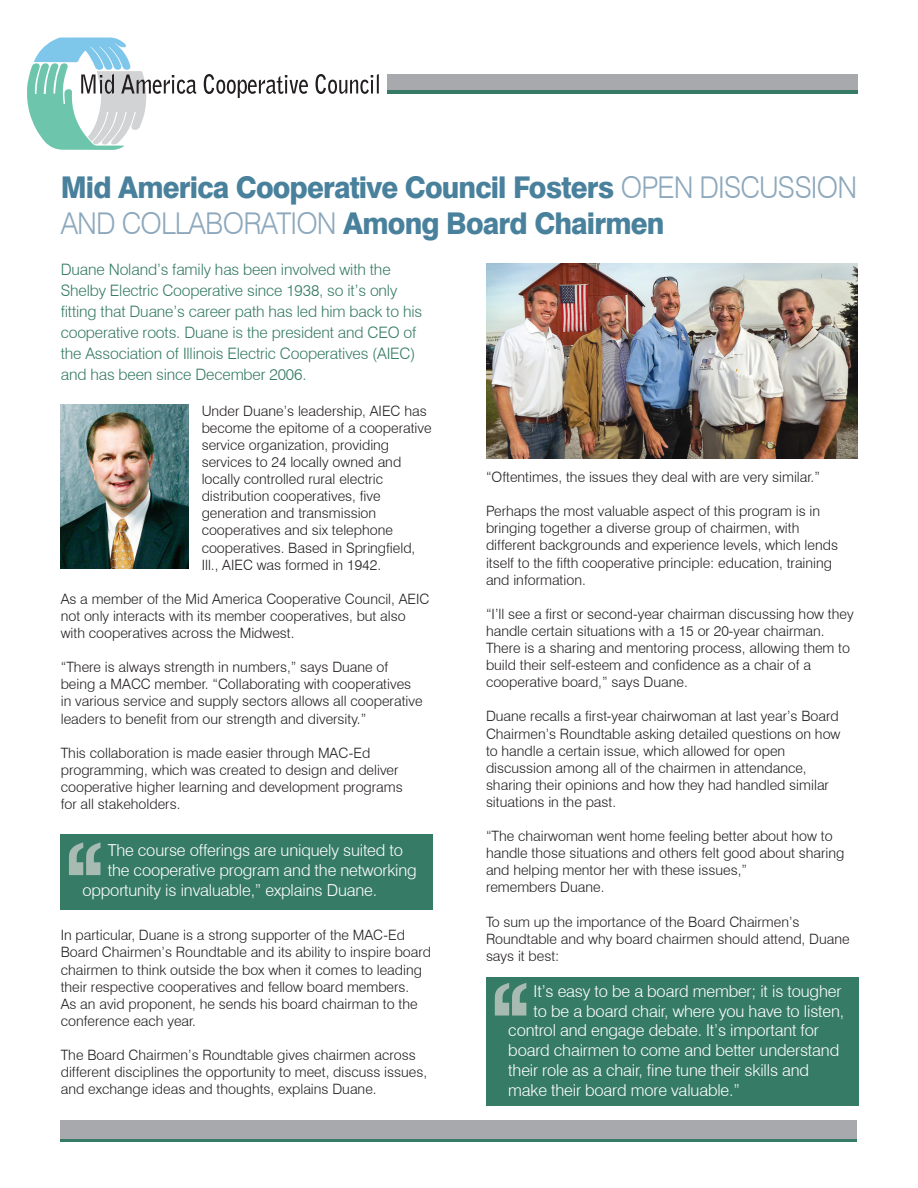
<style>
.page{position:relative;width:918px;height:1188px;background:#fff}
.page>*{position:absolute;margin:0;border:0;box-sizing:border-box;transform-origin:0 0}
.t1{font:800 30px/36px "Swiss 721 BT";letter-spacing:-.03em;color:#49819d;scale:.94 1}
.t2{font:300 16.5px/19.8px "Swiss 721 BT";letter-spacing:-.01em;color:#fff}
.t3{font:300 15.75px/21px "Swiss 721 BT";letter-spacing:-.01em;color:#367b65}
.t4{font:300 14.25px/17.1px "Swiss 721 BT";color:#231f20}
.s1{font-weight:300;color:#8da8bc}
</style>
<div class="page">
<div style="left:387px;top:81px;width:470px;height:13px;background:#367b65"></div>
<svg style="left:27px;top:38px;width:169px;height:112px"></svg>
<svg style="left:204px;top:74px;width:104px;height:24px"></svg>
<svg style="left:315px;top:74px;width:64px;height:20px"></svg>
<div style="left:387px;top:74px;width:470px;height:16px;background:#a8a9ad"></div>
<svg style="left:61px;top:1138px;width:796px;height:4px;background:#528677"></svg>
<div style="left:61px;top:1120px;width:796px;height:18px;background:#a8a9ad"></div>
<div style="left:61px;top:834px;width:372px;height:75px;background:#367b65"></div>
<svg style="left:69px;top:842px;width:31px;height:33px"></svg>
<div style="left:486px;top:977px;width:372px;height:128px;background:#367b65"></div>
<svg style="left:495px;top:983px;width:31px;height:33px"></svg>
<img style="left:486px;top:263px;width:371px;height:196px">
<img style="left:61px;top:405px;width:127px;height:163px">
<p class="t1" style="left:61px;top:169px;width:849px">Mid America Cooperative Council Fosters <span class="s1">OPEN DISCUSSION<br>AND COLLABORATION</span> Among Board Chairmen</p>
<p class="t3" style="left:61px;top:259px;width:363px">Duane Noland’s family has been involved with the Shelby Electric Cooperative since 1938, so it’s only fitting that Duane’s career path has led him back to his cooperative roots. Duane is the president and CEO of the Association of Illinois Electric Cooperatives (AIEC) and has been since December 2006.</p>
<p class="t4" style="left:202px;top:402px;width:232px">Under Duane’s leadership, AIEC has become the epitome of a cooperative service organization, providing</p>
<p class="t4" style="left:202px;top:453px;width:201px">services to 24 locally owned and locally controlled rural electric</p>
<p class="t4" style="left:202px;top:487px;width:180px">distribution cooperatives, five</p>
<p class="t4" style="left:202px;top:505px;width:176px">generation and transmission</p>
<p class="t4" style="left:202px;top:522px;width:193px">cooperatives and six telephone</p>
<p class="t4" style="left:202px;top:539px;width:215px">cooperatives. Based in Springfield,<br>Ill., AIEC was formed in 1942.</p>
<p class="t4" style="left:61px;top:590px;width:370px">As a member of the Mid America Cooperative Council, AEIC not only interacts with its member cooperatives, but also with cooperatives across the Midwest.</p>
<p class="t4" style="left:61px;top:658px;width:363px">“There is always strength in numbers,” says Duane of being a MACC member. “Collaborating with cooperatives in various service and supply sectors allows all cooperative leaders to benefit from our strength and diversity.”</p>
<p class="t4" style="left:61px;top:744px;width:311px">This collaboration is made easier through MAC-Ed</p>
<p class="t4" style="left:61px;top:761px;width:344px">programming, which was created to design and deliver cooperative higher learning and development programs</p>
<p class="t4" style="left:61px;top:795px;width:121px">for all stakeholders.</p>
<p class="t2" style="left:108px;top:841px;width:297px">The course offerings are uniquely suited to</p>
<p class="t2" style="left:108px;top:860px;width:310px">the cooperative program and the networking</p>
<p class="t2" style="left:82px;top:880px;width:296px">opportunity is invaluable,” explains Duane.</p>
<p class="t4" style="left:61px;top:927px;width:372px">In particular, Duane is a strong supporter of the MAC-Ed Board Chairmen’s Roundtable and its ability to inspire board chairmen to think outside the box when it comes to leading their respective cooperatives and fellow board members.<br>As an avid proponent, he sends his board chairman to the conference each year.</p>
<p class="t4" style="left:61px;top:1046px;width:368px">The Board Chairmen’s Roundtable gives chairmen across different disciplines the opportunity to meet, discuss issues, and exchange ideas and thoughts, explains Duane.</p>
<p class="t4" style="left:486px;top:468px;width:336px">“Oftentimes, the issues they deal with are very similar.”</p>
<p class="t4" style="left:486px;top:502px;width:336px">Perhaps the most valuable aspect of this program is in bringing together a diverse group of chairmen, with</p>
<p class="t4" style="left:486px;top:537px;width:354px">different backgrounds and experience levels, which lends itself to the fifth cooperative principle: education, training and information.</p>
<p class="t4" style="left:486px;top:605px;width:369px">“I’ll see a first or second-year chairman discussing how they handle certain situations with a 15 or 20-year chairman.<br>There is a sharing and mentoring process, allowing them to build their self-esteem and confidence as a chair of a</p>
<p class="t4" style="left:486px;top:673px;width:203px">cooperative board,” says Duane.</p>
<p class="t4" style="left:486px;top:708px;width:356px">Duane recalls a first-year chairwoman at last year’s Board<br>Chairmen’s Roundtable asking detailed questions on how</p>
<p class="t4" style="left:486px;top:742px;width:301px">to handle a certain issue, which allowed for open</p>
<p class="t4" style="left:486px;top:759px;width:322px">discussion among all of the chairmen in attendance,</p>
<p class="t4" style="left:486px;top:776px;width:345px">sharing their opinions and how they had handled similar situations in the past.</p>
<p class="t4" style="left:486px;top:827px;width:360px">“The chairwoman went home feeling better about how to handle those situations and others felt good about sharing and helping mentor her with these issues,”</p>
<p class="t4" style="left:486px;top:879px;width:120px">remembers Duane.</p>
<p class="t4" style="left:486px;top:913px;width:315px">To sum up the importance of the Board Chairmen’s</p>
<p class="t4" style="left:486px;top:930px;width:365px">Roundtable and why board chairmen should attend, Duane says it best:</p>
<p class="t2" style="left:534px;top:981px;width:309px">It’s easy to be a board member; it is tougher</p>
<p class="t2" style="left:508px;top:1001px;width:338px;text-indent:25px">to be a board chair, where you have to listen, control and engage debate. It’s important for board chairmen to come and better understand their role as a chair, fine tune their skills and make their board more valuable.”</p>
</div>
